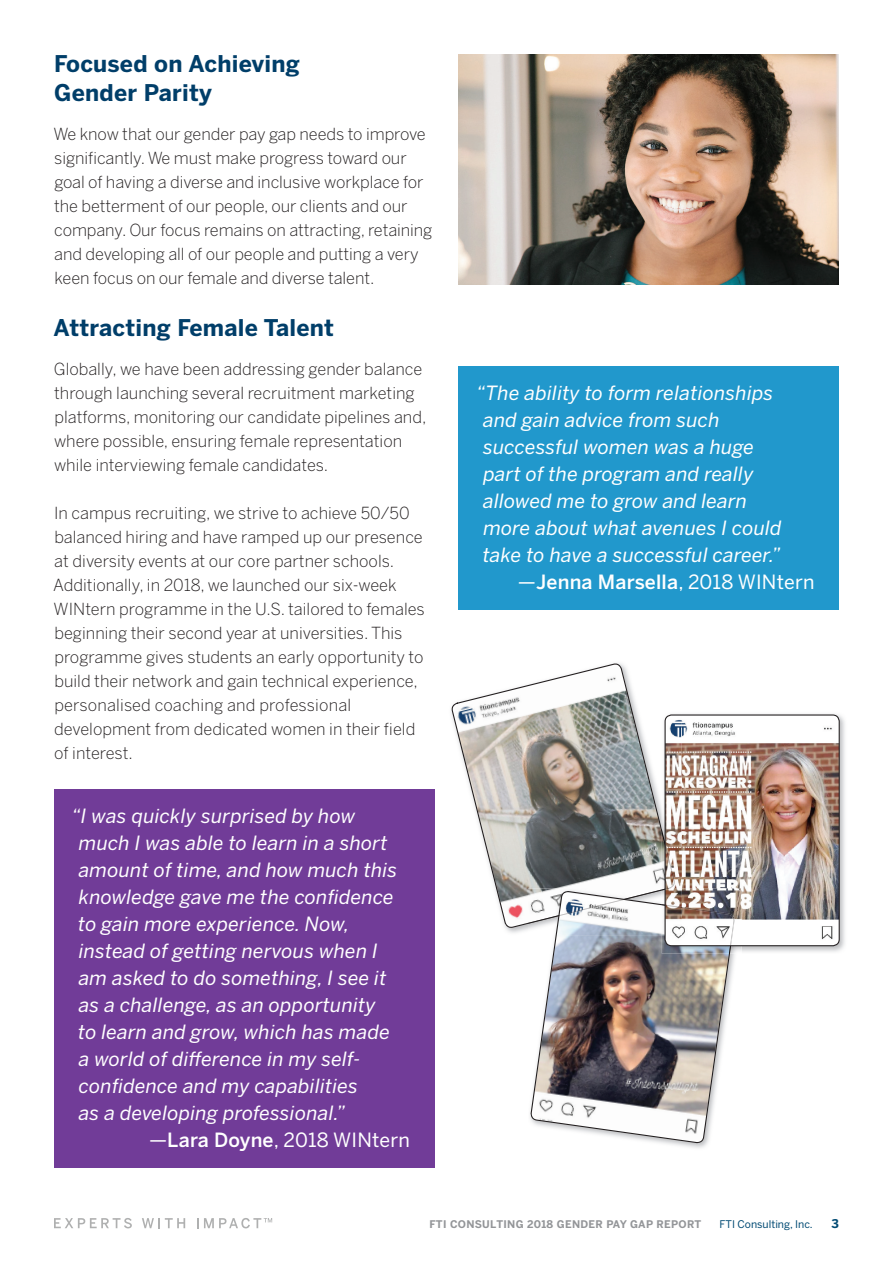
<style>
.page{position:relative;width:893px;height:1263px;background:#fff}
.page>*{position:absolute;margin:0;border:0;box-sizing:border-box;transform-origin:0 0}
.t1{font:700 22.8px/28.5px "Benton Sans";letter-spacing:.01em;color:#003e69}
.t2{font:italic 19.5px/27px "Benton Sans";letter-spacing:.01em;color:#fff}
.t3{font:19.5px "Benton Sans";letter-spacing:.01em;color:#fff}
.t4{font:300 16.5px/24px "Benton Sans";color:#231f20}
.t5{font:700 12px "Benton Sans";color:#004a73}
.t6{font:700 10.5px "Benton Sans";letter-spacing:.03em;color:#939598}
.t7{font:10.5px "Benton Sans";color:#004a73}
.s1{font-weight:500}
</style>
<div class="page">
<svg style="left:54px;top:1218px;width:78px;height:10px"></svg>
<svg style="left:142px;top:1218px;width:43px;height:10px"></svg>
<svg style="left:197px;top:1218px;width:75px;height:10px"></svg>
<img style="left:458px;top:54px;width:381px;height:230px">
<div style="left:458px;top:366px;width:381px;height:244px;background:#2198cc"></div>
<div style="left:54px;top:790px;width:380px;height:378px;background:#713c98"></div>
<svg style="left:451px;top:663px;width:211px;height:265px"></svg>
<img style="left:528px;top:888px;width:134px;height:1px">
<img style="left:528px;top:889px;width:134px;height:34px">
<img style="left:530px;top:891px;width:205px;height:252px">
<img style="left:741px;top:714px;width:104px;height:238px">
<img style="left:662px;top:719px;width:3px;height:110px">
<img style="left:662px;top:847px;width:3px;height:41px">
<img style="left:662px;top:831px;width:3px;height:16px">
<img style="left:662px;top:935px;width:67px;height:19px">
<svg style="left:729px;top:946px;width:12px;height:8px"></svg>
<img style="left:682px;top:715px;width:157px;height:231px">
<img style="left:665px;top:716px;width:17px;height:188px">
<img style="left:667px;top:842px;width:9px;height:2px">
<img style="left:667px;top:844px;width:9px;height:44px">
<img style="left:682px;top:888px;width:59px;height:56px">
<img style="left:665px;top:908px;width:17px;height:38px">
<svg style="left:662px;top:904px;width:20px;height:3px"></svg>
<img style="left:682px;top:907px;width:52px;height:37px">
<img style="left:667px;top:905px;width:15px;height:3px">
<div style="left:665px;top:714px;width:175px;height:232px;border:1px solid #231f20;border-radius:7px"></div>
<h1 class="t1" style="left:54px;top:49px;width:247px">Focused on Achieving<br>Gender Parity</h1>
<p class="t4" style="left:54px;top:121px;width:380px">We know that our gender pay gap needs to improve significantly. We must make progress toward our goal of having a diverse and inclusive workplace for the betterment of our people, our clients and our company. Our focus remains on attracting, retaining and developing all of our people and putting a very keen focus on our female and diverse talent.</p>
<h1 class="t1" style="left:53px;top:313px;width:282px">Attracting Female Talent</h1>
<p class="t4" style="left:54px;top:357px;width:374px">Globally, we have been addressing gender balance through launching several recruitment marketing platforms, monitoring our candidate pipelines and, where possible, ensuring female representation while interviewing female candidates.</p>
<p class="t4" style="left:53px;top:501px;width:373px">In campus recruiting, we strive to achieve 50/50 balanced hiring and have ramped up our presence at diversity events at our core partner schools.<br>Additionally, in 2018, we launched our six-week WINtern programme in the U.S. tailored to females beginning their second year at universities. This programme gives students an early opportunity to build their network and gain technical experience, personalised coaching and professional development from dedicated women in their field of interest.</p>
<p class="t2" style="left:78px;top:802px;width:321px;text-indent:-6px">“I was quickly surprised by how much I was able to learn in a short amount of time, and how much this knowledge gave me the confidence to gain more experience. Now, instead of getting nervous when I am asked to do something, I see it as a challenge, as an opportunity to learn and grow, which has made a world of difference in my self&shy;confidence and my capabilities<br>as a developing professional.”</p>
<p class="t3" style="left:149px;top:1128px;width:262px">—<span class="s1">Lara Doyne</span>, 2018 WINtern</p>
<p class="t2" style="left:476px;top:379px;width:299px">“The ability to form relationships</p>
<p class="t2" style="left:483px;top:406px;width:238px">and gain advice from such</p>
<p class="t2" style="left:483px;top:433px;width:272px">successful women was a huge</p>
<p class="t2" style="left:483px;top:460px;width:272px">part of the program and really</p>
<p class="t2" style="left:483px;top:487px;width:265px">allowed me to grow and learn</p>
<p class="t2" style="left:483px;top:514px;width:300px">more about what avenues I could</p>
<p class="t2" style="left:483px;top:541px;width:299px">take to have a successful career.”</p>
<p class="t3" style="left:518px;top:570px;width:298px">—<span class="s1">Jenna Marsella</span>, 2018 WINtern</p>
<p class="t6" style="left:429px;top:1218px;width:273px">FTI CONSULTING 2018 GENDER PAY GAP REPORT</p>
<p class="t7" style="left:720px;top:1218px;width:95px">FTI Consulting, Inc.</p>
<p class="t5" style="left:831px;top:1217px;width:9px">3</p>
</div>
